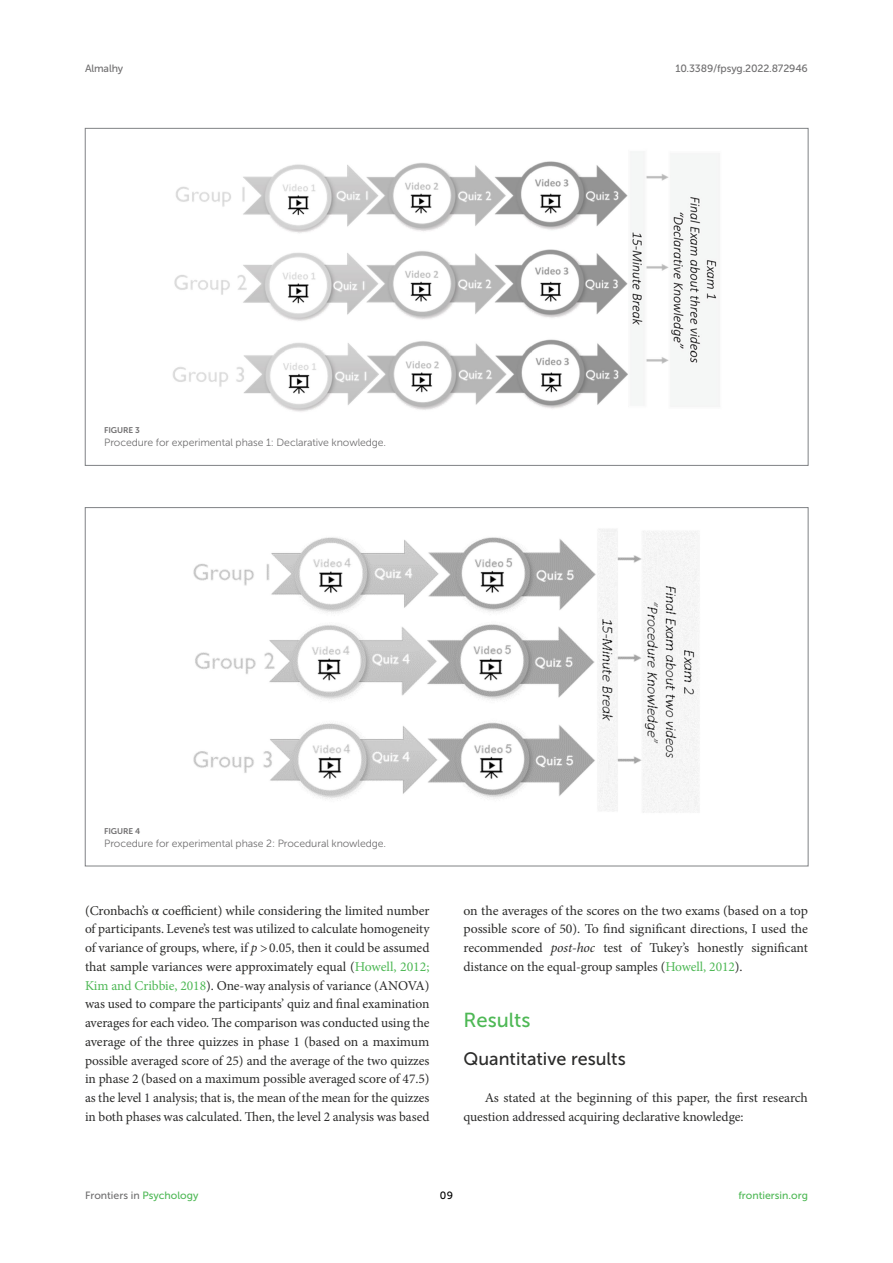
<style>
.page{position:relative;width:893px;height:1263px;background:#fff}
.page>*{position:absolute;margin:0;border:0;box-sizing:border-box;transform-origin:0 0}
.HEAD_1{font:20.25px "Museo Sans 500";color:#4eb855}
.HEAD_2_after_HEAD_1{font:18px "Museo Sans 500";color:#2b2b2a}
.TEXT_FLUSH{font:13.5px/18.8px "Minion Pro";letter-spacing:-.005em;color:#2b2b2a;text-align:justify}
.FIG_LEG{font:10.5px "Museo Sans 300";letter-spacing:-.01em;color:#706f70}
.t1{font:10.5px "Museo Sans 500";letter-spacing:-.015em;color:#706f70}
.t2{font:10.5px "Museo Sans 500";color:#4eb855}
.t3{font:10.5px "Museo Sans 500";color:#000}
.FIG_HD{font:8.25px "Museo Sans 700";letter-spacing:-.01em;color:#706f70}
.s1{font-family:"STIX General"}
.s2{font-style:italic}
.s3{color:#4eb855}
</style>
<div class="page">
<img style="left:172px;top:152px;width:548px;height:260px">
<img style="left:193px;top:529px;width:506px;height:284px">
<p class="t1" style="left:85px;top:63px;width:40px">Almalhy</p>
<p class="t1" style="left:675px;top:63px;width:134px">10.3389/fpsyg.2022.872946</p>
<p class="FIG_HD" style="left:104px;top:425px;width:37px">FIGURE 3</p>
<p class="FIG_LEG" style="left:104px;top:437px;width:284px">Procedure for experimental phase 1: Declarative knowledge.</p>
<p class="FIG_HD" style="left:104px;top:826px;width:37px">FIGURE 4</p>
<p class="FIG_LEG" style="left:104px;top:838px;width:283px">Procedure for experimental phase 2: Procedural knowledge.</p>
<p class="TEXT_FLUSH" style="left:85px;top:901px;width:346px">(Cronbach’s <span class="s1">α</span> coefficient) while considering the limited number of participants. Levene’s test was utilized to calculate homogeneity of variance of groups, where, if <span class="s2">p</span> &gt;0.05, then it could be assumed that sample variances were approximately equal (<span class="s3">Howell, 2012; Kim and Cribbie, 2018</span>). One-way analysis of variance (ANOVA) was used to compare the participants’ quiz and final examination averages for each video. The comparison was conducted using the average of the three quizzes in phase 1 (based on a maximum possible averaged score of 25) and the average of the two quizzes in phase 2 (based on a maximum possible averaged score of 47.5) as the level 1 analysis; that is, the mean of the mean for the quizzes in both phases was calculated. Then, the level 2 analysis was based</p>
<p class="TEXT_FLUSH" style="left:463px;top:901px;width:346px">on the averages of the scores on the two exams (based on a top possible score of 50). To find significant directions, I used the recommended <span class="s2">post-hoc</span> test of Tukey’s honestly significant distance on the equal-group samples (<span class="s3">Howell, 2012</span>).</p>
<p class="HEAD_1" style="left:463px;top:1009px;width:69px">Results</p>
<p class="HEAD_2_after_HEAD_1" style="left:463px;top:1048px;width:164px">Quantitative results</p>
<p class="TEXT_FLUSH" style="left:463px;top:1088px;width:346px;text-indent:21px">As stated at the beginning of this paper, the first research question addressed acquiring declarative knowledge:</p>
<p class="t1" style="left:85px;top:1190px;width:115px">Frontiers in <span class="s3">Psychology</span></p>
<p class="t3" style="left:440px;top:1190px;width:15px">09</p>
<p class="t2" style="left:738px;top:1190px;width:71px">frontiersin.org</p>
</div>
